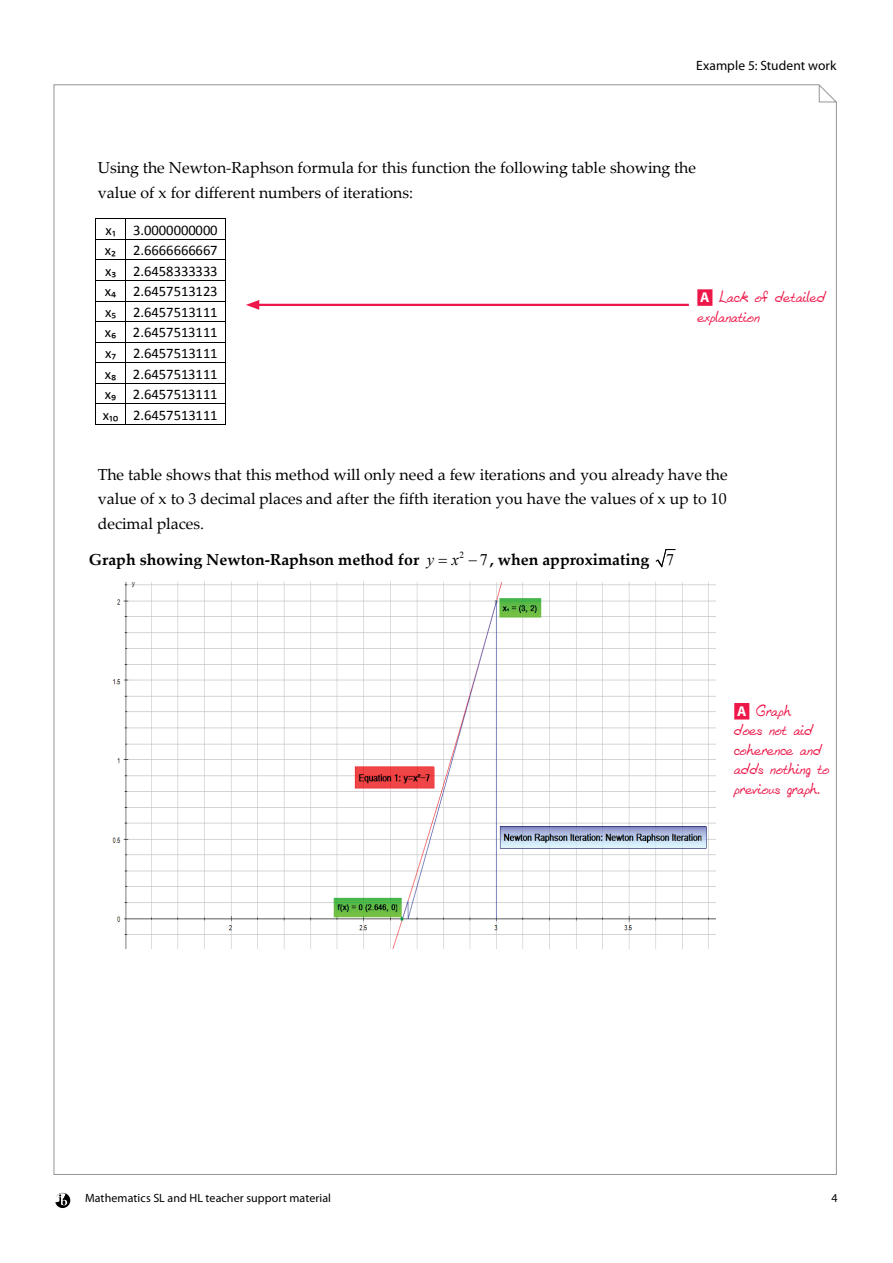
<style>
.page{position:relative;width:893px;height:1263px;background:#fff}
.page>*{position:absolute;margin:0;border:0;box-sizing:border-box;transform-origin:0 0}
.t1{font:16.5px/19.5px "Beth Hand";letter-spacing:-.005em;color:#ed1849}
.t2{font:15.9px/24.5px "Palatino Linotype";color:#000}
.t3{font:700 15.9px "Palatino Linotype";color:#000}
.t4{font:14.55px/20.5px "Calibri";letter-spacing:-.005em;color:#000;text-align:justify}
.t5{font:13.5px "Myriad Pro";letter-spacing:.005em;color:#000}
.t6{font:12px "Myriad Pro";letter-spacing:.01em;color:#000}
.t7{font:9.3px "Times New Roman";color:#000}
.s1{font-family:"Myriad Pro";font-weight:700;font-size:14.25px;color:#fff}
.s2{font-family:"Times New Roman";font-weight:400;font-style:italic;font-size:16.2px}
.s3{font-family:"Times New Roman";font-weight:400;font-size:16.2px}
</style>
<div class="page">
<svg style="left:816px;top:84px;width:21px;height:21px"></svg>
<svg style="left:55px;top:1192px;width:15px;height:16px"></svg>
<hr style="left:126px;top:218px;width:99px;height:1px;background:#000">
<hr style="left:126px;top:239px;width:99px;height:1px;background:#000">
<hr style="left:126px;top:260px;width:99px;height:1px;background:#000">
<hr style="left:126px;top:280px;width:99px;height:1px;background:#000">
<hr style="left:126px;top:301px;width:99px;height:1px;background:#000">
<hr style="left:126px;top:321px;width:99px;height:1px;background:#000">
<hr style="left:126px;top:342px;width:99px;height:1px;background:#000">
<hr style="left:126px;top:362px;width:99px;height:1px;background:#000">
<hr style="left:126px;top:383px;width:99px;height:1px;background:#000">
<hr style="left:126px;top:404px;width:99px;height:1px;background:#000">
<svg style="left:95px;top:218px;width:31px;height:207px"></svg>
<hr style="left:126px;top:424px;width:99px;height:1px;background:#000">
<svg style="left:225px;top:218px;width:1px;height:207px"></svg>
<svg style="left:655px;top:549px;width:20px;height:18px"></svg>
<img style="left:112px;top:581px;width:603px;height:367px">
<div style="left:697px;top:289px;width:15px;height:17px;background:#ed1849"></div>
<div style="left:734px;top:703px;width:15px;height:16px;background:#ed1849"></div>
<hr style="left:255px;top:304px;width:434px;height:2px;background:#ed1849">
<svg style="left:246px;top:300px;width:13px;height:10px"></svg>
<p class="t5" style="left:696px;top:58px;width:142px">Example 5: Student work</p>
<p class="t2" style="left:98px;top:155px;width:600px">Using the Newton-Raphson formula for this function the following table showing the value of x for different numbers of iterations:</p>
<p class="t4" style="left:103px;top:219px;width:116px">x₁ 3.0000000000 x₂ 2.6666666667 x₃ 2.6458333333 x₄ 2.6457513123 x₅ 2.6457513111 x₆ 2.6457513111 x₇ 2.6457513111 x₈ 2.6457513111 x₉ 2.6457513111 x₁₀ 2.6457513111</p>
<p class="t1" style="left:697px;top:287px;width:130px"><span class="s1">A</span> Lack of detailed explanation</p>
<p class="t2" style="left:98px;top:461px;width:631px;text-align:justify">The table shows that this method will only need a few iterations and you already have the value of x to 3 decimal places and after the fifth iteration you have the values of x up to 10 decimal places.</p>
<p class="t3" style="left:89px;top:549px;width:332px">Graph showing Newton-Raphson method for</p>
<p class="t7" style="left:460px;top:549px;width:6px">2</p>
<p class="t3" style="left:427px;top:549px;width:248px"><span class="s2">y x</span> − <span class="s3">7</span> , when approximating <span class="s3">7</span></p>
<p class="t1" style="left:734px;top:701px;width:96px"><span class="s1">A</span> Graph<br>does not aid coherence and adds nothing to previous graph.</p>
<p class="t6" style="left:85px;top:1190px;width:248px">Mathematics SL and HL teacher support material</p>
<p class="t6" style="left:831px;top:1190px;width:8px">4</p>
</div>
